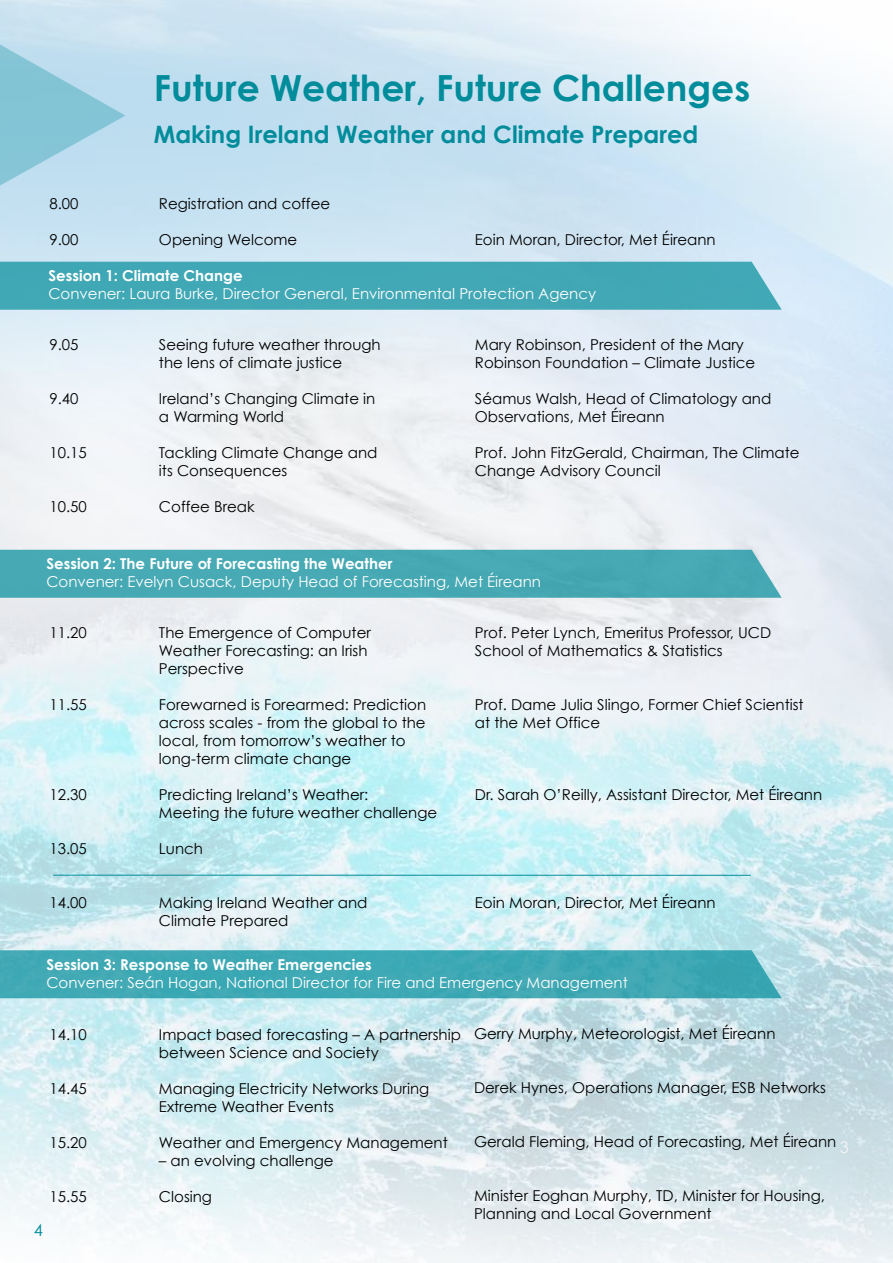
<style>
.page{position:relative;width:893px;height:1263px;background:#fff}
.page>*{position:absolute;margin:0;border:0;box-sizing:border-box;transform-origin:0 0}
.t1{font:700 36px "Century Gothic";color:#008c9a}
.t2{font:700 24px "Century Gothic";color:#008c9a}
.t3{font:16.5px "Century Gothic";color:#008c9a}
.t4{font:16.2px "Century Gothic";color:#f5f5f5}
.t5{font:15px/18px "Century Gothic";color:#000}
.t6{font:15px "Century Gothic";color:#fff}
.t7{font:700 15px "Century Gothic";color:#fff}
</style>
<div class="page">
<img style="left:0;top:0;width:893px;height:1263px">
<svg style="left:0;top:0;width:125px;height:255px;background:#b2d8e9"></svg>
<div style="left:0;top:262px;width:781px;height:48px;background:#41a8b5"></div>
<div style="left:0;top:550px;width:781px;height:48px;background:#47a9b4"></div>
<svg style="left:0;top:950px;width:781px;height:48px;background:#41a9b5"></svg>
<hr style="left:53px;top:875px;width:698px;height:1px;background:#008c9a">
<h1 class="t1" style="left:154px;top:65px;width:598px">Future Weather, Future Challenges</h1>
<h2 class="t2" style="left:154px;top:119px;width:546px">Making Ireland Weather and Climate Prepared</h2>
<p class="t5" style="left:49px;top:195px;width:31px">8.00</p>
<p class="t5" style="left:159px;top:195px;width:173px">Registration and coffee</p>
<p class="t5" style="left:49px;top:231px;width:31px">9.00</p>
<p class="t5" style="left:159px;top:231px;width:140px">Opening Welcome</p>
<p class="t5" style="left:475px;top:231px;width:242px">Eoin Moran, Director, Met Éireann</p>
<p class="t7" style="left:48px;top:266px;width:196px">Session 1: Climate Change</p>
<p class="t6" style="left:48px;top:285px;width:549px">Convener: Laura Burke, Director General, Environmental Protection Agency</p>
<p class="t5" style="left:49px;top:336px;width:31px">9.05</p>
<p class="t5" style="left:159px;top:336px;width:223px">Seeing future weather through the lens of climate justice</p>
<p class="t5" style="left:49px;top:390px;width:31px">9.40</p>
<p class="t5" style="left:159px;top:390px;width:218px">Ireland’s Changing Climate in a Warming World</p>
<p class="t5" style="left:49px;top:444px;width:39px">10.15</p>
<p class="t5" style="left:159px;top:444px;width:220px">Tackling Climate Change and its Consequences</p>
<p class="t5" style="left:49px;top:498px;width:39px">10.50</p>
<p class="t5" style="left:159px;top:498px;width:97px">Coffee Break</p>
<p class="t5" style="left:475px;top:336px;width:282px">Mary Robinson, President of the Mary<br>Robinson Foundation – Climate Justice</p>
<p class="t5" style="left:475px;top:390px;width:298px">Séamus Walsh, Head of Climatology and<br>Observations, Met Éireann</p>
<p class="t5" style="left:475px;top:444px;width:326px">Prof. John FitzGerald, Chairman, The Climate<br>Change Advisory Council</p>
<p class="t7" style="left:46px;top:554px;width:347px">Session 2: The Future of Forecasting the Weather</p>
<p class="t6" style="left:46px;top:573px;width:496px">Convener: Evelyn Cusack, Deputy Head of Forecasting, Met Éireann</p>
<p class="t5" style="left:49px;top:624px;width:39px">11.20</p>
<p class="t5" style="left:159px;top:624px;width:213px">The Emergence of Computer<br>Weather Forecasting: an Irish<br>Perspective</p>
<p class="t5" style="left:49px;top:696px;width:39px">11.55</p>
<p class="t5" style="left:159px;top:696px;width:269px">Forewarned is Forearmed: Prediction across scales - from the global to the local, from tomorrow’s weather to long-term climate change</p>
<p class="t5" style="left:49px;top:786px;width:39px">12.30</p>
<p class="t5" style="left:159px;top:786px;width:280px">Predicting Ireland’s Weather:<br>Meeting the future weather challenge</p>
<p class="t5" style="left:49px;top:840px;width:39px">13.05</p>
<p class="t5" style="left:159px;top:840px;width:46px">Lunch</p>
<p class="t5" style="left:49px;top:894px;width:39px">14.00</p>
<p class="t5" style="left:159px;top:894px;width:210px">Making Ireland Weather and<br>Climate Prepared</p>
<p class="t5" style="left:475px;top:624px;width:298px">Prof. Peter Lynch, Emeritus Professor, UCD<br>School of Mathematics &amp; Statistics</p>
<p class="t5" style="left:475px;top:696px;width:330px">Prof. Dame Julia Slingo, Former Chief Scientist at the Met Office</p>
<p class="t5" style="left:475px;top:786px;width:349px">Dr. Sarah O’Reilly, Assistant Director, Met Éireann</p>
<p class="t5" style="left:475px;top:894px;width:242px">Eoin Moran, Director, Met Éireann</p>
<p class="t7" style="left:46px;top:955px;width:327px">Session 3: Response to Weather Emergencies</p>
<p class="t6" style="left:46px;top:973px;width:583px">Convener: Seán Hogan, National Director for Fire and Emergency Management</p>
<p class="t3" style="left:34px;top:1220px;width:11px">4</p>
<p class="t5" style="left:49px;top:1025px;width:39px">14.10</p>
<p class="t5" style="left:159px;top:1025px;width:303px">Impact based forecasting – A partnership between Science and Society</p>
<p class="t5" style="left:49px;top:1079px;width:39px">14.45</p>
<p class="t5" style="left:159px;top:1079px;width:272px">Managing Electricity Networks During<br>Extreme Weather Events</p>
<p class="t5" style="left:49px;top:1133px;width:39px">15.20</p>
<p class="t5" style="left:159px;top:1133px;width:290px">Weather and Emergency Management</p>
<p class="t5" style="left:159px;top:1151px;width:176px">– an evolving challenge</p>
<p class="t5" style="left:49px;top:1187px;width:39px">15.55</p>
<p class="t5" style="left:159px;top:1187px;width:55px">Closing</p>
<p class="t5" style="left:474px;top:1024px;width:303px">Gerry Murphy, Meteorologist, Met Éireann</p>
<p class="t5" style="left:474px;top:1078px;width:353px">Derek Hynes, Operations Manager, ESB Networks</p>
<p class="t5" style="left:474px;top:1132px;width:364px">Gerald Fleming, Head of Forecasting, Met Éireann</p>
<p class="t5" style="left:474px;top:1186px;width:352px">Minister Eoghan Murphy, TD, Minister for Housing,<br>Planning and Local Government</p>
<p class="t4" style="left:840px;top:1137px;width:10px">3</p>
</div>
